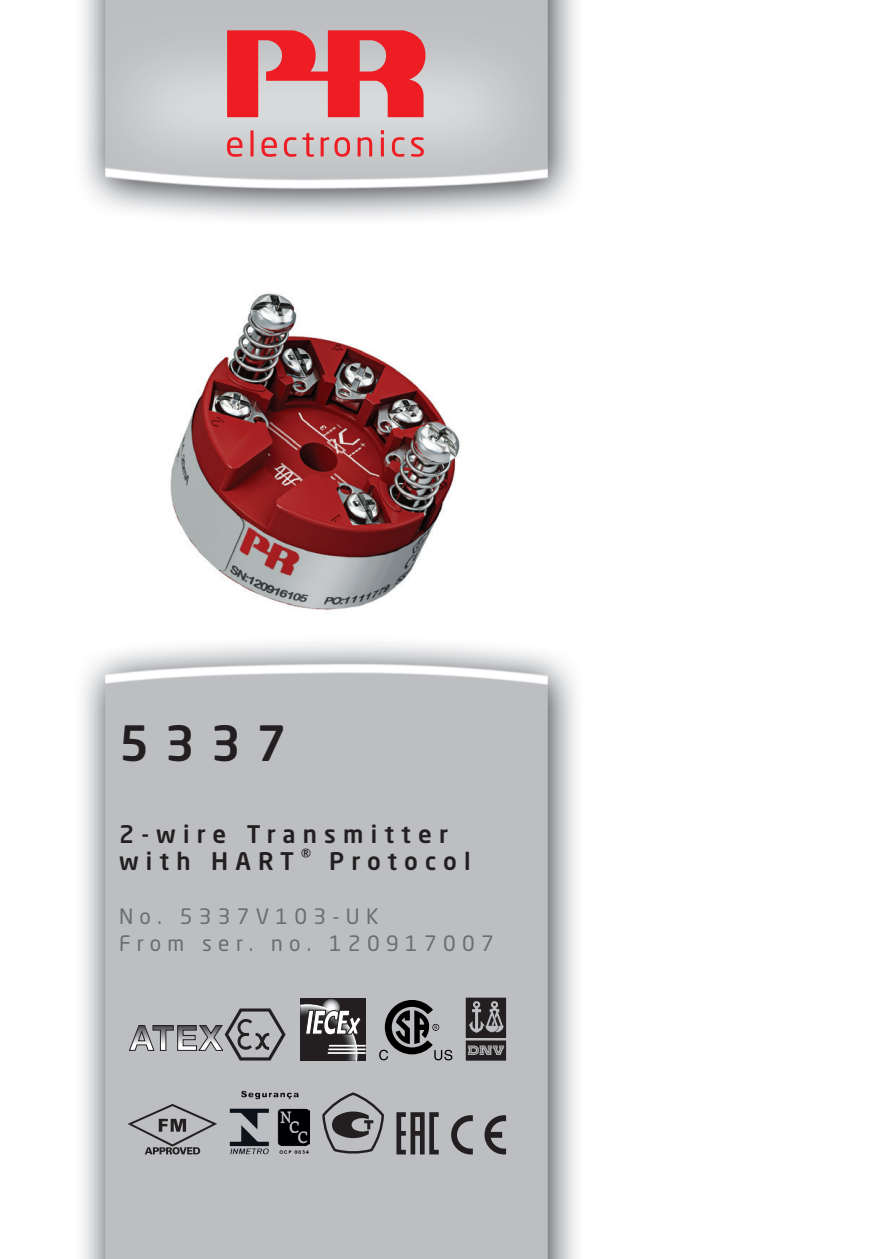
<style>
.page{position:relative;width:893px;height:1259px;background:#fff}
.page>*{position:absolute;margin:0;border:0;box-sizing:border-box;transform-origin:0 0}
.t1{font:500 48px "Neo Sans Pro";color:#231f20}
.t2{font:500 24px/27px "Neo Sans Pro";letter-spacing:.3em;color:#231f20}
.t3{font:21px/27px "Neo Sans Pro";letter-spacing:.3em;color:#6c6d70}
</style>
<div class="page">
<img style="left:170px;top:293px;width:290px;height:317px">
<img style="left:82px;top:643px;width:494px;height:616px">
<img style="left:82px;top:0;width:494px;height:219px">
<svg style="left:227px;top:137px;width:15px;height:20px"></svg>
<svg style="left:250px;top:130px;width:4px;height:27px"></svg>
<svg style="left:261px;top:137px;width:16px;height:20px"></svg>
<svg style="left:284px;top:137px;width:12px;height:20px"></svg>
<svg style="left:302px;top:133px;width:12px;height:24px"></svg>
<svg style="left:321px;top:137px;width:29px;height:20px"></svg>
<svg style="left:358px;top:137px;width:14px;height:20px"></svg>
<svg style="left:381px;top:130px;width:3px;height:27px"></svg>
<svg style="left:392px;top:137px;width:12px;height:20px"></svg>
<svg style="left:411px;top:137px;width:13px;height:20px"></svg>
<svg style="left:227px;top:30px;width:199px;height:87px;background:#e35b60"></svg>
<svg style="left:128px;top:1008px;width:158px;height:52px;background:#a4a4a6"></svg>
<svg style="left:379px;top:1000px;width:73px;height:60px;background:#7b7c7e"></svg>
<div style="left:300px;top:997px;width:65px;height:63px;background:#231f20"></div>
<svg style="left:321px;top:998px;width:19px;height:18px"></svg>
<svg style="left:300px;top:1004px;width:62px;height:56px"></svg>
<hr style="left:329px;top:1045px;width:37px;height:1px;background:#fff">
<hr style="left:328px;top:1048px;width:38px;height:2px;background:#fff">
<hr style="left:328px;top:1052px;width:38px;height:2px;background:#fff">
<svg style="left:396px;top:1112px;width:43px;height:42px;background:#6d6b6d"></svg>
<svg style="left:322px;top:1092px;width:62px;height:62px;background:#8f8f91"></svg>
<svg style="left:128px;top:1104px;width:89px;height:50px;background:#a0a0a3"></svg>
<img style="left:230px;top:1089px;width:80px;height:65px">
<svg style="left:466px;top:997px;width:40px;height:63px;background:#504e50"></svg>
<svg style="left:484px;top:1115px;width:22px;height:39px"></svg>
<svg style="left:451px;top:1115px;width:22px;height:39px"></svg>
<h1 class="t1" style="left:119px;top:713px;width:169px">5337</h1>
<p class="t2" style="left:119px;top:820px;width:353px">2-wire Transmitter with HART <sup>®</sup> Protocol</p>
<p class="t3" style="left:119px;top:903px;width:376px">No. 5337V103-UK<br>From ser. no. 120917007</p>
</div>
